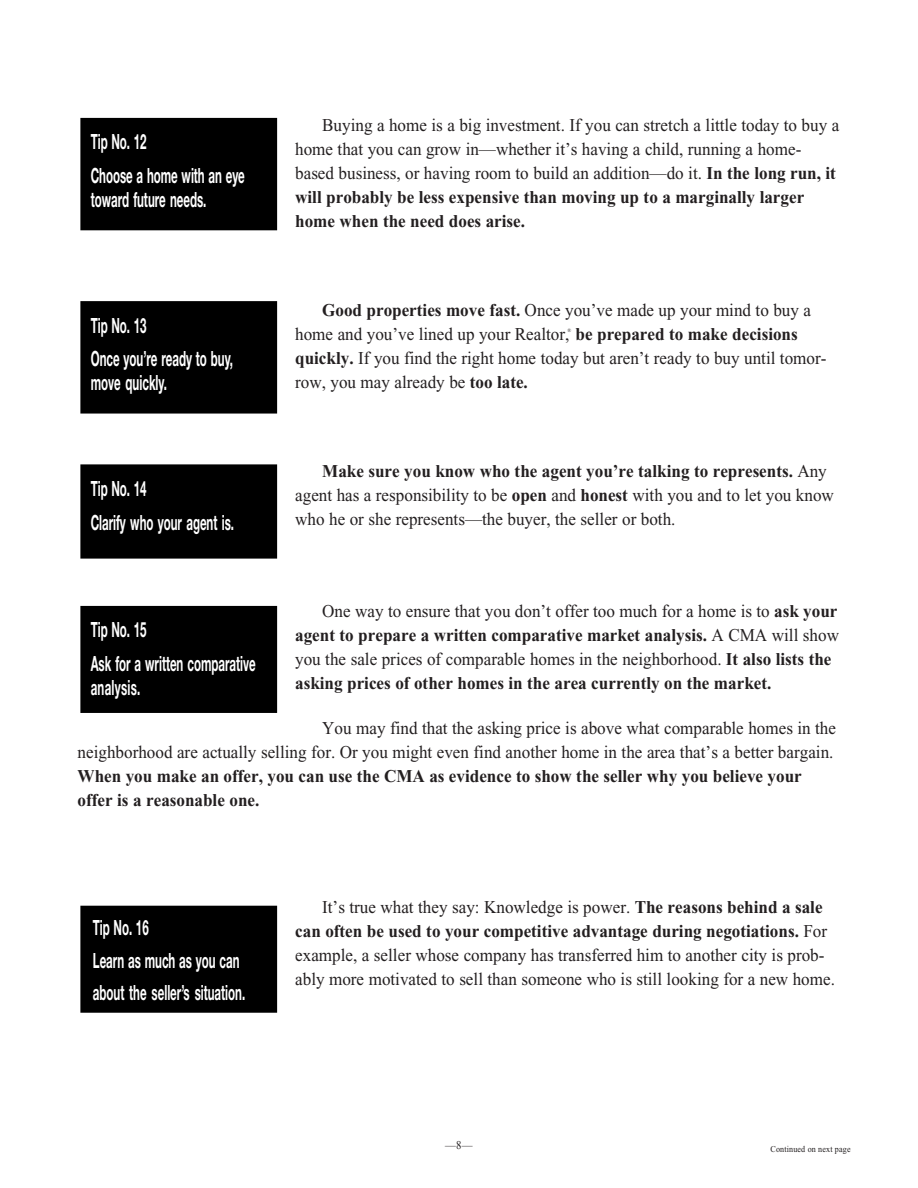
<style>
.page{position:relative;width:918px;height:1188px;background:#fff}
.page>*{position:absolute;margin:0;border:0;box-sizing:border-box;transform-origin:0 0}
.t1{font:21px/33.6px "Helvetica Neue Bold+TAMIFI";letter-spacing:-.005em;color:#fff;scale:.55 1}
.t2{font:21px "Helvetica Neue Bold+TAMIFI";letter-spacing:.02em;color:#fff;scale:.55 1}
.t3{font:18px/24px "Times New Roman PS+ROSRJH";color:#231f20;scale:.95 1}
.t4{font:18px/24.2px "Times New Roman PS Bold+LTBRLT";color:#231f20;scale:.95 1}
.t5{font:12px "Times New Roman PS+ROSRJH";color:#231f20;scale:.9 1}
.t6{font:9px "Times New Roman PS+ROSRJH";letter-spacing:.015em;color:#231f20;scale:.9 1}
.t7{font:5.1px "Times New Roman PS+ROSRJH";color:#231f20;scale:.96 1}
.s1{font-family:"Times New Roman PS Bold+LTBRLT"}
.s2{font-family:"Times New Roman PS+ROSRJH"}
</style>
<div class="page">
<div style="left:81px;top:119px;width:195px;height:111px;background:#000"></div>
<div style="left:80px;top:118px;width:197px;height:112px;border:1px solid #000"></div>
<div style="left:81px;top:302px;width:195px;height:111px;background:#000"></div>
<div style="left:80px;top:301px;width:197px;height:113px;border:1px solid #000"></div>
<div style="left:81px;top:465px;width:195px;height:93px;background:#000"></div>
<div style="left:80px;top:464px;width:197px;height:95px;border:1px solid #000"></div>
<div style="left:81px;top:607px;width:195px;height:105px;background:#000"></div>
<div style="left:80px;top:606px;width:197px;height:107px;border:1px solid #000"></div>
<div style="left:81px;top:906px;width:195px;height:106px;background:#000"></div>
<div style="left:80px;top:906px;width:197px;height:107px;border:1px solid #000"></div>
<p class="t1" style="left:91px;top:127px;width:282px">Tip No. 12<br>Choose a home with an eye</p>
<p class="t1" style="left:91px;top:185px;width:212px">toward future needs.</p>
<p class="t1" style="left:91px;top:310px;width:260px">Tip No. 13<br>Once you’re ready to buy,</p>
<p class="t1" style="left:91px;top:368px;width:141px">move quickly.</p>
<p class="t1" style="left:91px;top:474px;width:262px">Tip No. 14<br>Clarify who your agent is.</p>
<p class="t3" style="left:295px;top:114px;width:574px;text-indent:27px">Buying a home is a big investment. If you can stretch a little today to buy a home that you can grow in—whether it’s having a child, running a home&shy;based business, or having room to build an addition—do it. <span class="s1">In the long run, it</span></p>
<p class="t4" style="left:295px;top:187px;width:537px">will probably be less expensive than moving up to a marginally larger home when the need does arise.</p>
<p class="t3" style="left:295px;top:300px;width:545px;text-indent:27px"><span class="s1">Good properties move fast.</span> Once you’ve made up your mind to buy a home and you’ve lined up your Realtor, <span class="s1">be prepared to make decisions</span></p>
<p class="t7" style="left:568px;top:329px;width:5px">®</p>
<p class="t3" style="left:295px;top:347px;width:561px"><span class="s1">quickly.</span> If you find the right home today but aren’t ready to buy until tomor&shy;row, you may already be <span class="s1">too late.</span></p>
<p class="t4" style="left:322px;top:461px;width:533px">Make sure you know who the agent you’re talking to represents. <span class="s2">Any</span></p>
<p class="t3" style="left:295px;top:485px;width:569px">agent has a responsibility to be <span class="s1">open</span> and <span class="s1">honest</span> with you and to let you know who he or she represents—the buyer, the seller or both.</p>
<p class="t3" style="left:322px;top:601px;width:544px">One way to ensure that you don’t offer too much for a home is to <span class="s1">ask your</span></p>
<p class="t4" style="left:295px;top:625px;width:574px">agent to prepare a written comparative market analysis. <span class="s2">A CMA will show</span></p>
<p class="t3" style="left:295px;top:649px;width:566px">you the sale prices of comparable homes in the neighborhood. <span class="s1">It also lists the</span></p>
<p class="t4" style="left:295px;top:673px;width:503px">asking prices of other homes in the area currently on the market.</p>
<p class="t3" style="left:78px;top:717px;width:800px;text-align:right">You may find that the asking price is above what comparable homes in the<br>neighborhood are actually selling for. Or you might even find another home in the area that’s a better bargain.</p>
<p class="t4" style="left:78px;top:766px;width:764px">When you make an offer, you can use the CMA as evidence to show the seller why you believe your offer is a reasonable one.</p>
<p class="t1" style="left:91px;top:615px;width:302px">Tip No. 15<br>Ask for a written comparative</p>
<p class="t2" style="left:91px;top:680px;width:92px">analysis.</p>
<p class="t1" style="left:93px;top:912px;width:268px">Tip No. 16<br>Learn as much as you can</p>
<p class="t1" style="left:93px;top:978px;width:279px">about the seller’s situation.</p>
<p class="t3" style="left:322px;top:896px;width:528px">It’s true what they say: Knowledge is power. <span class="s1">The reasons behind a sale</span></p>
<p class="t4" style="left:295px;top:921px;width:561px">can often be used to your competitive advantage during negotiations. <span class="s2">For</span></p>
<p class="t3" style="left:295px;top:944px;width:570px">example, a seller whose company has transferred him to another city is prob&shy;ably more motivated to sell than someone who is still looking for a new home.</p>
<p class="t5" style="left:445px;top:1140px;width:32px">—8—</p>
<p class="t6" style="left:771px;top:1146px;width:90px">Continued on next page</p>
</div>
